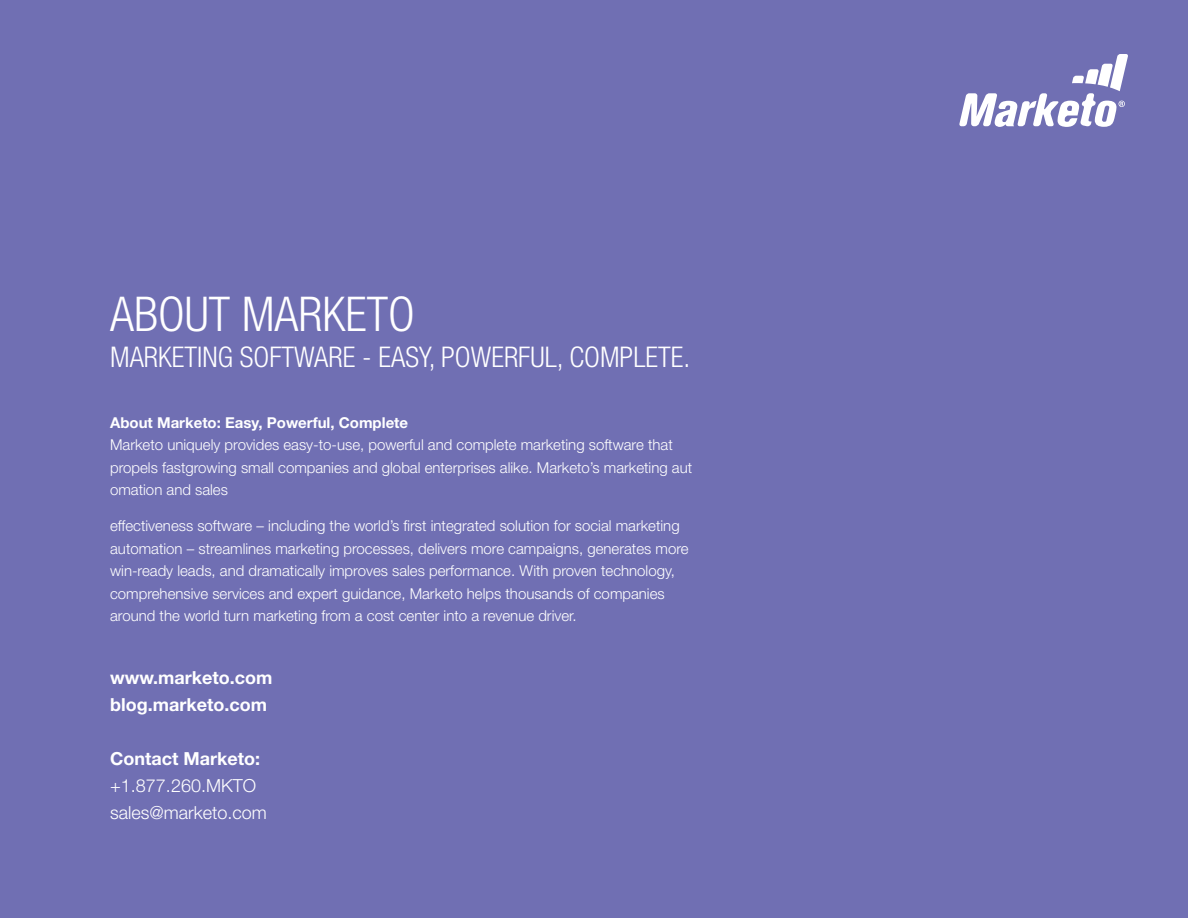
<style>
.page{position:relative;width:1188px;height:918px;background:#706fb3}
.page>*{position:absolute;margin:0;border:0;box-sizing:border-box;transform-origin:0 0}
.t1{font:300 condensed 48px "Helvetica Neue LT Std";color:#fff}
.t2{font:300 condensed 28.5px "Helvetica Neue LT Std";color:#fff}
.t3{font:700 18px/27px "Helvetica Neue LT Std";color:#fff}
.t4{font:300 18px/27px "Helvetica Neue LT Std";color:#fff}
.t5{font:300 15px/22.5px "Helvetica Neue LT Std";color:#fff}
.t6{font:700 15px "Helvetica Neue LT Std";color:#fff}
</style>
<div class="page">
<svg style="left:959px;top:54px;width:169px;height:73px"></svg>
<h1 class="t1" style="left:110px;top:287px;width:306px">ABOUT MARKETO</h1>
<h2 class="t2" style="left:110px;top:341px;width:17px">MARK</h2>
<h2 class="t2" style="left:172px;top:341px;width:26px">ETING</h2>
<h2 class="t2" style="left:240px;top:341px;width:58px">SO FTWAR</h2>
<h2 class="t2" style="left:343px;top:341px;width:258px">E - EASY, POWERFUL, COMPL</h2>
<h2 class="t2" style="left:645px;top:341px;width:46px">ETE.</h2>
<p class="t6" style="left:110px;top:413px;width:300px">About Marketo: Easy, Powerful, Complete</p>
<p class="t5" style="left:110px;top:433px;width:584px">Marketo uniquely provides easy-to-use, powerful and complete marketing software that propels fastgrowing small companies and global enterprises alike. Marketo’s marketing aut omation and sales</p>
<p class="t5" style="left:110px;top:514px;width:580px">effectiveness software – including the world’s first integrated solution for social marketing automation – streamlines marketing processes, delivers more campaigns, generates more win-ready leads, and dramatically improves sales performance. With proven technology, comprehensive services and expert guidance, Marketo helps thousands of companies around the world turn marketing from a cost center into a revenue driver.</p>
<p class="t3" style="left:110px;top:664px;width:164px">www.marketo.com blog.marketo.com</p>
<p class="t3" style="left:110px;top:745px;width:152px">Contact Marketo:</p>
<p class="t4" style="left:110px;top:772px;width:158px">+1.877.260.MKTO sales@marketo.com</p>
</div>
